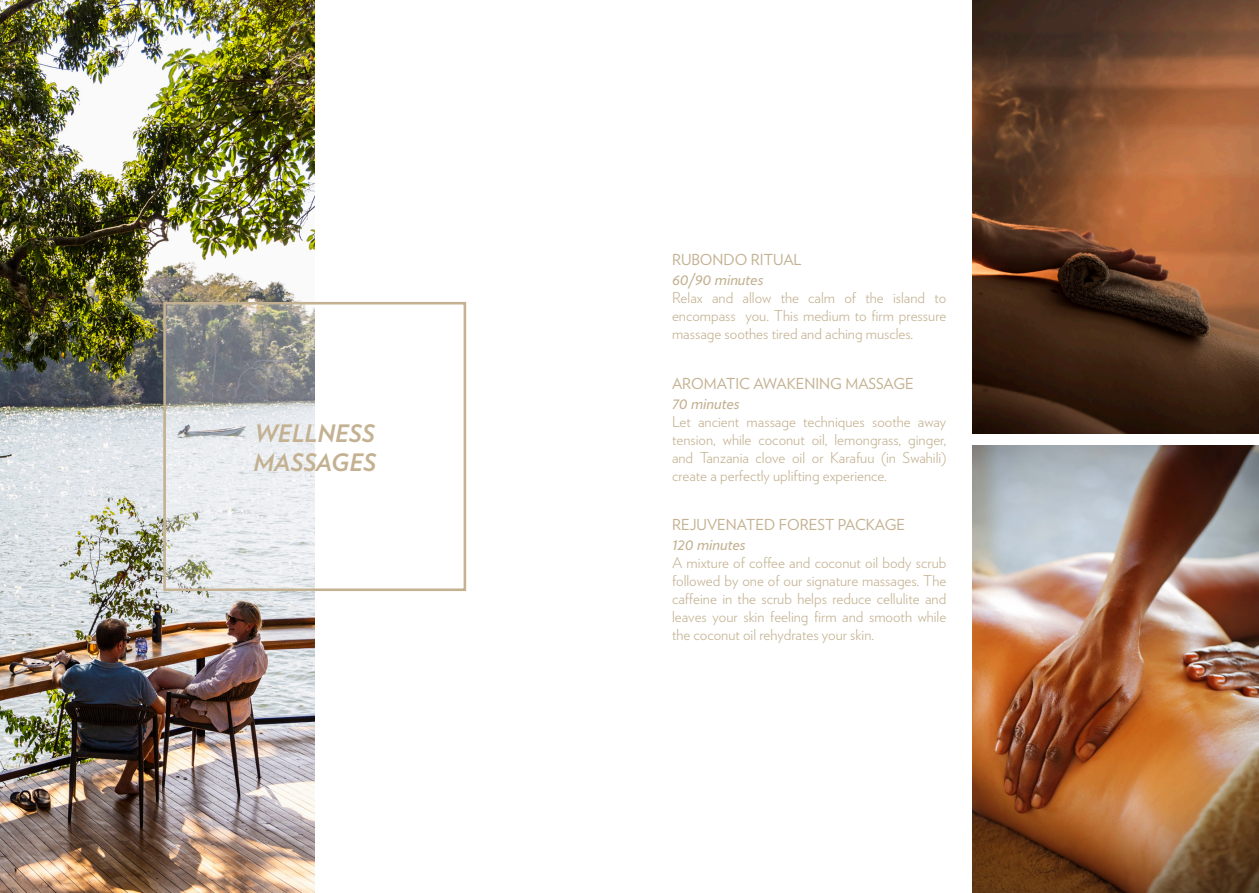
<style>
.page{position:relative;width:1259px;height:893px;background:#fff}
.page>*{position:absolute;margin:0;border:0;box-sizing:border-box;transform-origin:0 0}
.t1{font:italic 700 24px "Verlag";color:#c3b191}
.t2{font:italic 16.5px "Verlag";color:#c3b191}
.t3{font:15.15px "Verlag";color:#c3b191}
.t4{font:300 15px/18px "Verlag";color:#c3b191;text-align:justify}
</style>
<div class="page">
<img style="left:0;top:0;width:19px;height:893px">
<div style="left:163px;top:302px;width:303px;height:289px;border:3px solid #c3b191"></div>
<img style="left:19px;top:0;width:296px;height:893px">
<img style="left:972px;top:445px;width:287px;height:448px">
<img style="left:972px;top:0;width:287px;height:434px">
<p class="t1" style="left:255px;top:414px;width:121px">WELLNESS</p>
<p class="t1" style="left:253px;top:443px;width:124px">MASSAGES</p>
<p class="t3" style="left:672px;top:249px;width:131px">RUBONDO RITUAL</p>
<p class="t2" style="left:672px;top:267px;width:93px">60/90 minutes</p>
<p class="t4" style="left:672px;top:288px;width:276px">Relax and allow the calm of the island to encompass you. This medium to firm pressure massage soothes tired and aching muscles.</p>
<p class="t3" style="left:672px;top:372px;width:243px">AROMATIC AWAKENING MASSAGE</p>
<p class="t2" style="left:672px;top:390px;width:69px">70 minutes</p>
<p class="t4" style="left:672px;top:411px;width:276px">Let ancient massage techniques soothe away tension, while coconut oil, lemongrass, ginger, and Tanzania clove oil or Karafuu (in Swahili) create a perfectly uplifting experience.</p>
<p class="t3" style="left:672px;top:513px;width:235px">REJUVENATED FOREST PACKAGE</p>
<p class="t2" style="left:672px;top:531px;width:75px">120 minutes</p>
<p class="t4" style="left:672px;top:553px;width:276px">A mixture of coffee and coconut oil body scrub followed by one of our signature massages. The caffeine in the scrub helps reduce cellulite and leaves your skin feeling firm and smooth while the coconut oil rehydrates your skin.</p>
</div>
